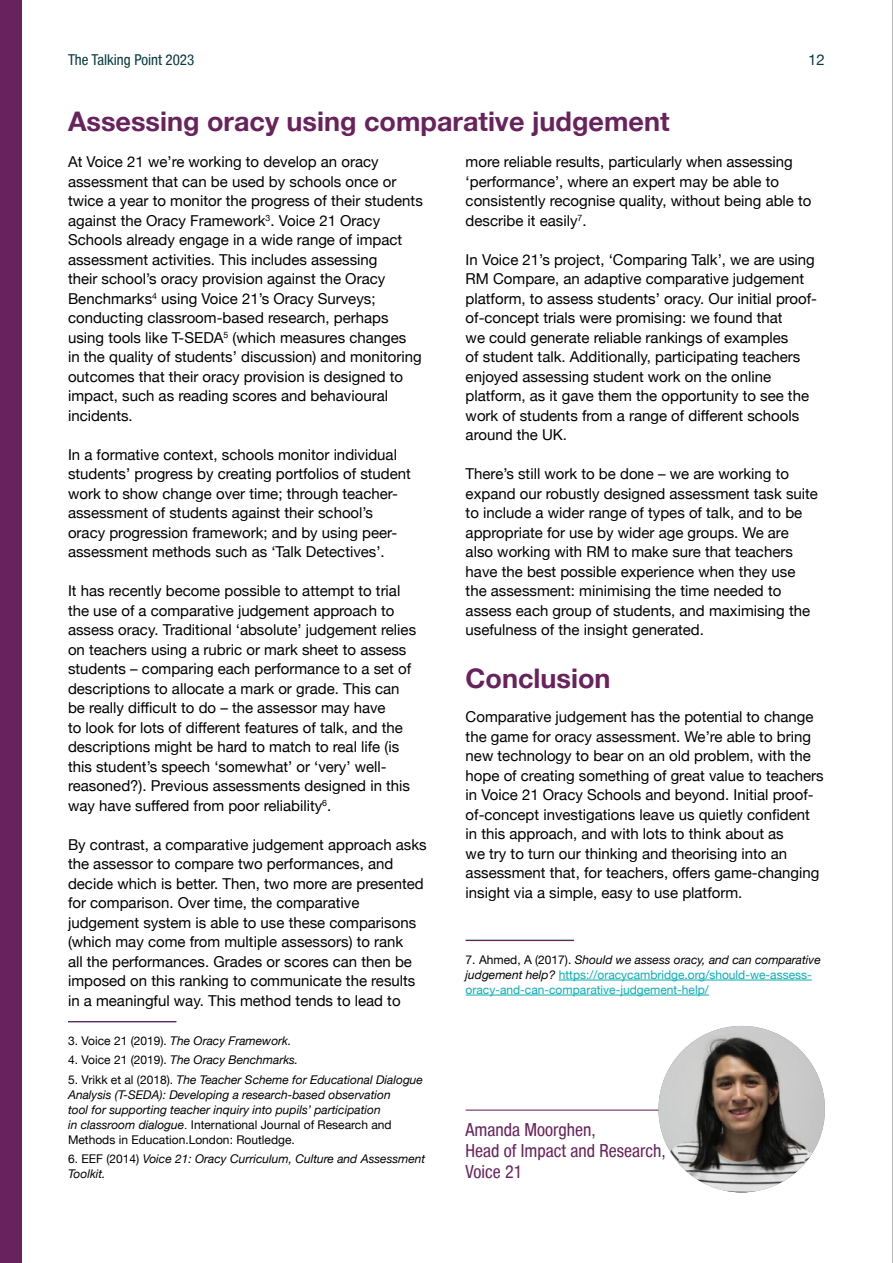
<style>
.page{position:relative;width:893px;height:1263px;background:#fff}
.page>*{position:absolute;margin:0;border:0;box-sizing:border-box;transform-origin:0 0}
.t1{font:700 27px "Helvetica Neue";color:#69235c}
.t2{font:condensed 18px/20.7px "Helvetica Neue Condensed";color:#69235c}
.t3{font:15px/19.5px "Helvetica Neue";color:#000}
.t4{font:condensed 15px "Helvetica Neue Condensed";color:#083942}
.t5{font:15px "Helvetica Neue";color:#083942}
.t6{font:italic 12px/15px "Helvetica Neue";color:#000}
.t7{font:12px/15px "Helvetica Neue";color:#08aeb4}
.s1{font-style:normal}
.s2{font-family:"Helvetica";font-style:normal}
.s3{color:#000}
.s4{font-style:italic;color:#000}
</style>
<div class="page">
<hr style="left:892px;top:0;width:1px;height:1263px;background:#706f6f">
<div style="left:0;top:0;width:22px;height:1263px;background:#69235c"></div>
<hr style="left:559px;top:980px;width:253px;height:1px;background:#08aeb4">
<hr style="left:466px;top:995px;width:243px;height:1px;background:#08aeb4">
<hr style="left:466px;top:1109px;width:225px;height:2px;background:#69235c">
<img style="left:658px;top:1026px;width:167px;height:166px;border-radius:83px">
<hr style="left:68px;top:1021px;width:108px;height:1px;background:#69235c">
<hr style="left:466px;top:940px;width:108px;height:1px;background:#69235c">
<p class="t4" style="left:68px;top:51px;width:128px">The Talking Point 2023</p>
<p class="t5" style="left:808px;top:49px;width:18px">12</p>
<h1 class="t1" style="left:68px;top:100px;width:603px">Assessing oracy using comparative judgement</h1>
<p class="t3" style="left:466px;top:153px;width:347px">more reliable results, particularly when assessing ‘performance’, where an expert may be able to consistently recognise quality, without being able to describe it easily<sup>7</sup>.</p>
<p class="t3" style="left:466px;top:251px;width:353px">In Voice 21’s project, ‘Comparing Talk’, we are using RM Compare, an adaptive comparative judgement platform, to assess students’ oracy. Our initial proof&shy;of-concept trials were promising: we found that<br>we could generate reliable rankings of examples<br>of student talk. Additionally, participating teachers enjoyed assessing student work on the online platform, as it gave them the opportunity to see the work of students from a range of different schools around the UK.</p>
<p class="t3" style="left:466px;top:465px;width:354px">There’s still work to be done – we are working to expand our robustly designed assessment task suite to include a wider range of types of talk, and to be appropriate for use by wider age groups. We are also working with RM to make sure that teachers have the best possible experience when they use the assessment: minimising the time needed to assess each group of students, and maximising the usefulness of the insight generated.</p>
<h1 class="t1" style="left:466px;top:657px;width:146px">Conclusion</h1>
<p class="t3" style="left:466px;top:708px;width:360px">Comparative judgement has the potential to change the game for oracy assessment. We’re able to bring new technology to bear on an old problem, with the hope of creating something of great value to teachers in Voice 21 Oracy Schools and beyond. Initial proof&shy;of-concept investigations leave us quietly confident in this approach, and with lots to think about as<br>we try to turn our thinking and theorising into an assessment that, for teachers, offers game-changing insight via a simple, easy to use platform.</p>
<p class="t3" style="left:68px;top:153px;width:356px">At Voice 21 we’re working to develop an oracy assessment that can be used by schools once or twice a year to monitor the progress of their students against the Oracy Framework<sup>3</sup>. Voice 21 Oracy Schools already engage in a wide range of impact assessment activities. This includes assessing<br>their school’s oracy provision against the Oracy Benchmarks<sup>4</sup> using Voice 21’s Oracy Surveys; conducting classroom-based research, perhaps using tools like T-SEDA<sup>5</sup> (which measures changes<br>in the quality of students’ discussion) and monitoring outcomes that their oracy provision is designed to impact, such as reading scores and behavioural incidents.</p>
<p class="t3" style="left:68px;top:446px;width:344px">In a formative context, schools monitor individual students’ progress by creating portfolios of student work to show change over time; through teacher&shy;assessment of students against their school’s oracy progression framework; and by using peer&shy;assessment methods such as ‘Talk Detectives’.</p>
<p class="t3" style="left:68px;top:582px;width:350px">It has recently become possible to attempt to trial the use of a comparative judgement approach to assess oracy. Traditional ‘absolute’ judgement relies on teachers using a rubric or mark sheet to assess students – comparing each performance to a set of descriptions to allocate a mark or grade. This can be really difficult to do – the assessor may have<br>to look for lots of different features of talk, and the descriptions might be hard to match to real life (is this student’s speech ‘somewhat’ or ‘very’ well&shy;reasoned?). Previous assessments designed in this way have suffered from poor reliability<sup>6</sup>.</p>
<p class="t3" style="left:68px;top:836px;width:360px">By contrast, a comparative judgement approach asks the assessor to compare two performances, and decide which is better. Then, two more are presented for comparison. Over time, the comparative judgement system is able to use these comparisons (which may come from multiple assessors) to rank<br>all the performances. Grades or scores can then be imposed on this ranking to communicate the results in a meaningful way. This method tends to lead to</p>
<p class="t6" style="left:68px;top:1034px;width:225px"><span class="s1">3. Voice 21 (2019).</span> The Oracy Framework.</p>
<p class="t6" style="left:68px;top:1053px;width:232px"><span class="s1">4. Voice 21 (2019).</span> The Oracy Benchmarks.</p>
<p class="t6" style="left:68px;top:1072px;width:356px"><span class="s1">5. Vrikk et al (2018).</span> The Teacher Scheme for Educational Dialogue Analysis (T-SEDA): Developing a research-based observation<br>tool for supporting teacher inquiry into pupils’ participation<br>in classroom dialogue<span class="s2">.</span> <span class="s1">International Journal of Research and Methods in Education.London: Routledge.</span></p>
<p class="t6" style="left:68px;top:1152px;width:359px"><span class="s1">6. EEF (2014)</span> Voice 21: Oracy Curriculum, Culture and Assessment<br>Toolkit.</p>
<p class="t7" style="left:466px;top:953px;width:357px"><span class="s3">7. Ahmed, A (2017).</span> <span class="s4">Should we assess oracy, and can comparative judgement help?</span> https://oracycambridge.org/should-we-assess&shy;oracy-and-can-comparative-judgement-help/</p>
<p class="t2" style="left:466px;top:1119px;width:202px">Amanda Moorghen,<br>Head of Impact and Research,<br>Voice 21</p>
</div>
